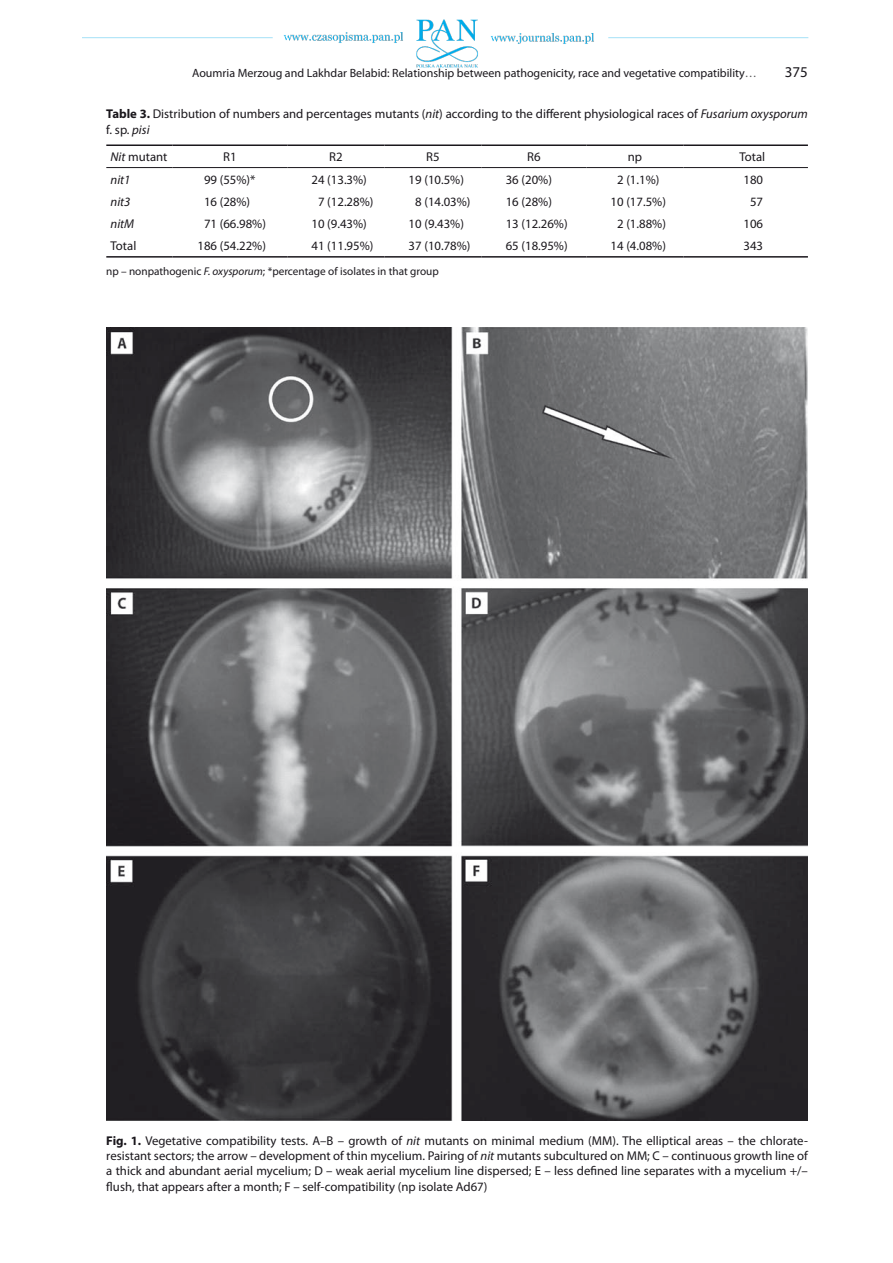
<style>
.page{position:relative;width:893px;height:1263px;background:#fff}
.page>*{position:absolute;margin:0;border:0;box-sizing:border-box;transform-origin:0 0}
.t1{font:15px "Myriad Pro";color:#1a171c}
.t2{font:12.75px/15.3px "Myriad Pro";color:#1a171c}
.t3{font:italic 12.75px "Myriad Pro";color:#1a171c}
.t4{font:12px "Myriad Pro";color:#1a171c}
.t5{font:11.25px "Myriad Pro";color:#1a171c}
.s1{color:#58585a}
.s2{font-weight:700}
.s3{font-style:italic}
</style>
<div class="page">
<img style="left:82px;top:19px;width:727px;height:49px">
<hr style="left:106px;top:144px;width:66px;height:2px;background:#1a171c">
<hr style="left:172px;top:144px;width:115px;height:2px;background:#1a171c">
<hr style="left:287px;top:144px;width:97px;height:2px;background:#1a171c">
<hr style="left:384px;top:144px;width:98px;height:2px;background:#1a171c">
<hr style="left:482px;top:144px;width:104px;height:2px;background:#1a171c">
<hr style="left:586px;top:144px;width:98px;height:2px;background:#1a171c">
<hr style="left:684px;top:144px;width:124px;height:2px;background:#1a171c">
<hr style="left:106px;top:256px;width:66px;height:2px;background:#1a171c">
<hr style="left:172px;top:256px;width:115px;height:2px;background:#1a171c">
<hr style="left:287px;top:256px;width:97px;height:2px;background:#1a171c">
<hr style="left:384px;top:256px;width:98px;height:2px;background:#1a171c">
<hr style="left:482px;top:256px;width:104px;height:2px;background:#1a171c">
<hr style="left:586px;top:256px;width:98px;height:2px;background:#1a171c">
<hr style="left:684px;top:256px;width:124px;height:2px;background:#1a171c">
<hr style="left:106px;top:167px;width:66px;height:1px;background:#1a171c">
<hr style="left:172px;top:167px;width:115px;height:1px;background:#1a171c">
<hr style="left:287px;top:167px;width:97px;height:1px;background:#1a171c">
<hr style="left:384px;top:167px;width:98px;height:1px;background:#1a171c">
<hr style="left:482px;top:167px;width:104px;height:1px;background:#1a171c">
<hr style="left:586px;top:167px;width:98px;height:1px;background:#1a171c">
<hr style="left:684px;top:167px;width:124px;height:1px;background:#1a171c">
<img style="left:106px;top:328px;width:702px;height:792px">
<p class="t4" style="left:192px;top:66px;width:566px">Aoumria Merzoug and Lakhdar Belabid: Relationship between pathogenicity, race and vegetative compatibility<span class="s1">…</span></p>
<p class="t1" style="left:785px;top:63px;width:25px">375</p>
<p class="t2" style="left:106px;top:105px;width:703px;line-height:16.5px"><span class="s2">Table 3.</span> Distribution of numbers and percentages mutants (<span class="s3">nit</span>) according to the different physiological races of <span class="s3">Fusarium oxysporum </span>f. sp. <span class="s3">pisi</span></p>
<p class="t2" style="left:111px;top:149px;width:58px"><span class="s3">Nit</span> mutant</p>
<p class="t2" style="left:223px;top:149px;width:15px">R1</p>
<p class="t2" style="left:329px;top:149px;width:15px">R2</p>
<p class="t2" style="left:426px;top:149px;width:15px">R5</p>
<p class="t2" style="left:527px;top:149px;width:15px">R6</p>
<p class="t2" style="left:628px;top:149px;width:16px">np</p>
<p class="t2" style="left:739px;top:149px;width:27px">Total</p>
<p class="t3" style="left:111px;top:171px;width:21px">nit1</p>
<p class="t2" style="left:204px;top:171px;width:53px">99 (55%)*</p>
<p class="t2" style="left:312px;top:171px;width:57px">24 (13.3%)</p>
<p class="t2" style="left:409px;top:171px;width:57px">19 (10.5%)</p>
<p class="t2" style="left:506px;top:171px;width:48px">36 (20%)</p>
<p class="t2" style="left:617px;top:171px;width:44px">2 (1.1%)</p>
<p class="t2" style="left:743px;top:171px;width:21px">180</p>
<p class="t3" style="left:111px;top:194px;width:21px">nit3</p>
<p class="t2" style="left:204px;top:194px;width:48px">16 (28%)</p>
<p class="t2" style="left:318px;top:194px;width:57px">7 (12.28%)</p>
<p class="t2" style="left:415px;top:194px;width:57px">8 (14.03%)</p>
<p class="t2" style="left:506px;top:194px;width:48px">16 (28%)</p>
<p class="t2" style="left:611px;top:194px;width:57px">10 (17.5%)</p>
<p class="t2" style="left:750px;top:194px;width:15px">57</p>
<p class="t3" style="left:111px;top:216px;width:25px">nitM</p>
<p class="t2" style="left:204px;top:216px;width:63px">71 (66.98%)</p>
<p class="t2" style="left:312px;top:216px;width:57px">10 (9.43%)</p>
<p class="t2" style="left:409px;top:216px;width:57px">10 (9.43%)</p>
<p class="t2" style="left:506px;top:216px;width:63px">13 (12.26%)</p>
<p class="t2" style="left:617px;top:216px;width:50px">2 (1.88%)</p>
<p class="t2" style="left:743px;top:216px;width:21px">106</p>
<p class="t2" style="left:111px;top:238px;width:27px">Total</p>
<p class="t2" style="left:197px;top:238px;width:70px">186 (54.22%)</p>
<p class="t2" style="left:312px;top:238px;width:63px">41 (11.95%)</p>
<p class="t2" style="left:409px;top:238px;width:63px">37 (10.78%)</p>
<p class="t2" style="left:506px;top:238px;width:63px">65 (18.95%)</p>
<p class="t2" style="left:611px;top:238px;width:57px">14 (4.08%)</p>
<p class="t2" style="left:743px;top:238px;width:21px">343</p>
<p class="t5" style="left:106px;top:264px;width:334px">np – nonpathogenic <span class="s3">F. oxysporum</span>; *percentage of isolates in that group</p>
<p class="t2" style="left:106px;top:1133px;width:703px;text-align:justify"><span class="s2">Fig. 1.</span> Vegetative compatibility tests. A–B – growth of <span class="s3">nit</span> mutants on minimal medium (MM). The elliptical areas – the chlorate&shy;resistant sectors; the arrow – development of thin mycelium. Pairing of <span class="s3">nit</span> mutants subcultured on MM; C – continuous growth line of a thick and abundant aerial mycelium; D – weak aerial mycelium line dispersed; E – less defined line separates with a mycelium +/– flush, that appears after a month; F – self-compatibility (np isolate Ad67)</p>
</div>
